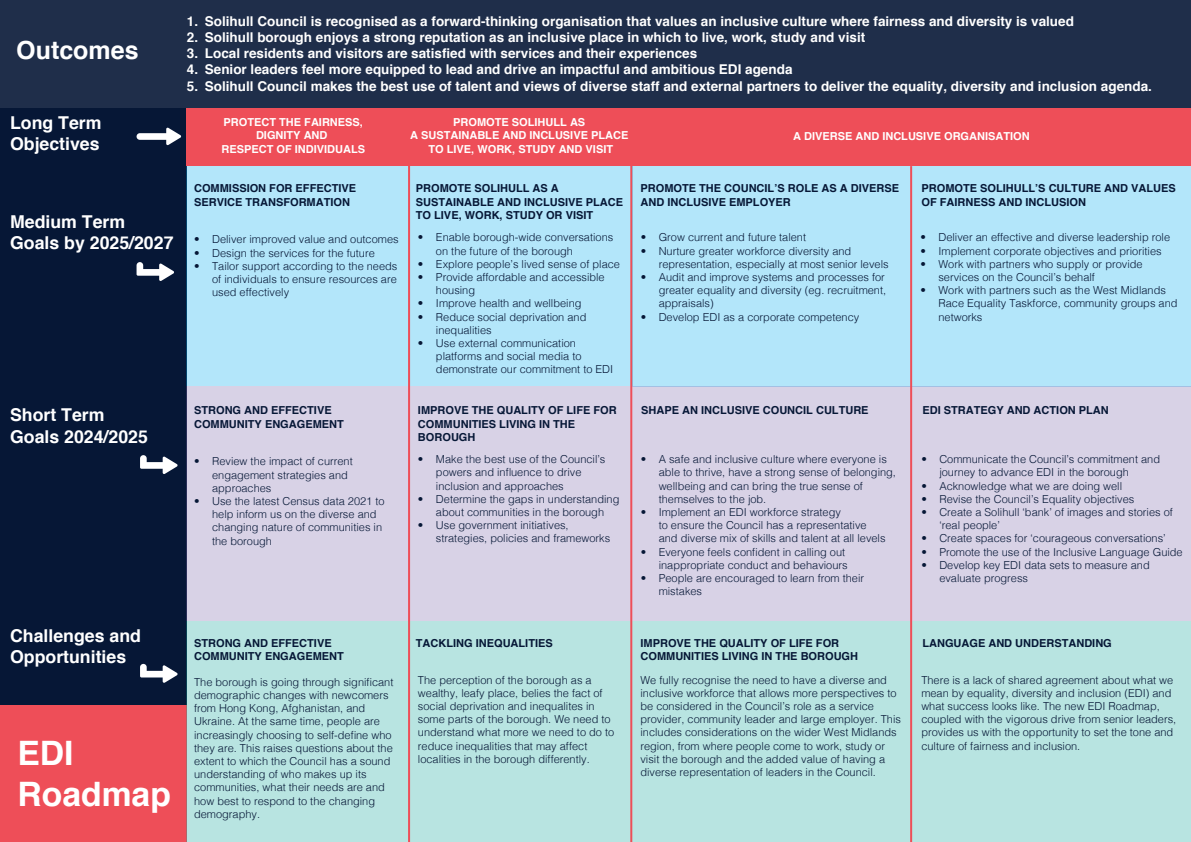
<style>
.page{position:relative;width:1191px;height:842px;background:#fff}
.page>*{position:absolute;margin:0;border:0;box-sizing:border-box;transform-origin:0 0}
.t1{font:700 33.6px/40.4px "Helvetica";color:#fff}
.t2{font:700 25px "Helvetica";color:#fff}
.t3{font:700 17.7px/21.2px "Helvetica";color:#fff}
.t4{font:700 13.5px "Helvetica";color:#fff}
.t5{font:300 11px/13.2px "Helvetica";color:#061736}
.t6{font:700 11px/13.2px "Helvetica";color:#061736}
.t7{font:700 11px/13.2px "Helvetica";color:#fff;text-align:center}
</style>
<div class="page">
<div style="left:0;top:108px;width:187px;height:734px;background:#061736"></div>
<div style="left:0;top:706px;width:187px;height:136px;background:#ee4e58"></div>
<div style="left:187px;top:128px;width:222px;height:258px;background:#b3e6fa"></div>
<div style="left:187px;top:386px;width:222px;height:235px;background:#d8d2e6"></div>
<div style="left:631px;top:129px;width:280px;height:257px;background:#b3e6fa"></div>
<div style="left:631px;top:387px;width:280px;height:234px;background:#d8d2e6"></div>
<div style="left:911px;top:166px;width:280px;height:220px;background:#b3e6fa"></div>
<div style="left:187px;top:621px;width:222px;height:221px;background:#b8e4e1"></div>
<div style="left:409px;top:621px;width:222px;height:221px;background:#b8e4e1"></div>
<div style="left:631px;top:621px;width:280px;height:221px;background:#b8e4e1"></div>
<div style="left:911px;top:621px;width:280px;height:221px;background:#b8e4e1"></div>
<div style="left:409px;top:386px;width:222px;height:235px;background:#d8d2e6"></div>
<div style="left:911px;top:386px;width:280px;height:235px;background:#d8d2e6"></div>
<div style="left:409px;top:128px;width:223px;height:258px;background:#b3e6fa"></div>
<div style="left:0;top:0;width:1191px;height:108px;background:#1f2e4a"></div>
<hr style="left:408px;top:128px;width:2px;height:714px;background:#ee4e58">
<hr style="left:630px;top:128px;width:2px;height:714px;background:#ee4e58">
<hr style="left:910px;top:166px;width:2px;height:676px;background:#ee4e58">
<svg style="left:140px;top:455px;width:38px;height:19px"></svg>
<svg style="left:137px;top:262px;width:37px;height:19px"></svg>
<svg style="left:140px;top:664px;width:38px;height:19px"></svg>
<svg style="left:137px;top:127px;width:44px;height:18px"></svg>
<div style="left:187px;top:108px;width:1004px;height:58px;background:#ee4e58"></div>
<h2 class="t2" style="left:16px;top:30px;width:124px">Outcomes</h2>
<h3 class="t3" style="left:10px;top:113px;width:93px">Long Term<br>Objectives</h3>
<h3 class="t3" style="left:10px;top:211px;width:165px">Medium Term<br>Goals by 2025/2027</h3>
<h3 class="t3" style="left:10px;top:405px;width:139px">Short Term<br>Goals 2024/2025</h3>
<h3 class="t3" style="left:10px;top:625px;width:132px">Challenges and<br>Opportunities</h3>
<h1 class="t1" style="left:18px;top:733px;width:155px">EDI<br>Roadmap</h1>
<p class="t4" style="left:187px;top:10px;width:888px">1. Solihull Council is recognised as a forward-thinking organisation that values an inclusive culture where fairness and diversity is valued</p>
<p class="t4" style="left:187px;top:26px;width:680px">2. Solihull borough enjoys a strong reputation as an inclusive place in which to live, work, study and visit</p>
<p class="t4" style="left:187px;top:43px;width:512px">3. Local residents and visitors are satisfied with services and their experiences</p>
<p class="t4" style="left:187px;top:59px;width:607px">4. Senior leaders feel more equipped to lead and drive an impactful and ambitious EDI agenda</p>
<p class="t4" style="left:187px;top:75px;width:966px">5. Solihull Council makes the best use of talent and views of diverse staff and external partners to deliver the equality, diversity and inclusion agenda.</p>
<p class="t7" style="left:221px;top:116px;width:145px">PROTECT THE FAIRNESS,<br>DIGNITY AND<br>RESPECT OF INDIVIDUALS</p>
<p class="t7" style="left:410px;top:116px;width:220px">PROMOTE SOLIHULL AS<br>A SUSTAINABLE AND INCLUSIVE PLACE<br>TO LIVE, WORK, STUDY AND VISIT</p>
<p class="t7" style="left:793px;top:129px;width:238px">A DIVERSE AND INCLUSIVE ORGANISATION</p>
<p class="t6" style="left:194px;top:182px;width:163px">COMMISSION FOR EFFECTIVE<br>SERVICE TRANSFORMATION</p>
<p class="t6" style="left:416px;top:182px;width:209px">PROMOTE SOLIHULL AS A<br>SUSTAINABLE AND INCLUSIVE PLACE<br>TO LIVE, WORK, STUDY OR VISIT</p>
<p class="t6" style="left:640px;top:182px;width:260px">PROMOTE THE COUNCIL’S ROLE AS A DIVERSE<br>AND INCLUSIVE EMPLOYER</p>
<p class="t6" style="left:921px;top:182px;width:256px">PROMOTE SOLIHULL’S CULTURE AND VALUES<br>OF FAIRNESS AND INCLUSION</p>
<p class="t5" style="left:194px;top:232px;width:206px">• Deliver improved value and outcomes</p>
<p class="t5" style="left:194px;top:245px;width:182px">• Design the services for the future</p>
<p class="t5" style="left:212px;top:259px;width:187px;text-align:justify;text-indent:-18px">• Tailor support according to the needs of individuals to ensure resources are used effectively</p>
<p class="t5" style="left:436px;top:230px;width:179px;text-indent:-18px">• Enable borough-wide conversations on the future of the borough</p>
<p class="t5" style="left:418px;top:256px;width:203px">• Explore people’s lived sense of place</p>
<p class="t5" style="left:436px;top:270px;width:170px;text-indent:-18px">• Provide affordable and accessible housing</p>
<p class="t5" style="left:418px;top:296px;width:165px">• Improve health and wellbeing</p>
<p class="t5" style="left:436px;top:309px;width:152px;text-indent:-18px">• Reduce social deprivation and inequalities</p>
<p class="t5" style="left:436px;top:336px;width:179px;text-indent:-18px">• Use external communication platforms and social media to demonstrate our commitment to EDI</p>
<p class="t5" style="left:640px;top:230px;width:167px">• Grow current and future talent</p>
<p class="t5" style="left:658px;top:243px;width:231px;text-indent:-18px">• Nurture greater workforce diversity and representation, especially at most senior levels</p>
<p class="t5" style="left:658px;top:270px;width:229px;text-align:justify;text-indent:-18px">• Audit and improve systems and processes for greater equality and diversity (eg. recruitment, appraisals)</p>
<p class="t5" style="left:640px;top:309px;width:220px">• Develop EDI as a corporate competency</p>
<p class="t5" style="left:920px;top:230px;width:251px">• Deliver an effective and diverse leadership role</p>
<p class="t5" style="left:920px;top:243px;width:243px">• Implement corporate objectives and priorities</p>
<p class="t5" style="left:938px;top:256px;width:206px;text-indent:-18px">• Work with partners who supply or provide services on the Council’s behalf</p>
<p class="t5" style="left:938px;top:283px;width:241px;text-indent:-18px">• Work with partners such as the West Midlands<br>Race Equality Taskforce, community groups and networks</p>
<p class="t6" style="left:194px;top:404px;width:151px">STRONG AND EFFECTIVE<br>COMMUNITY ENGAGEMENT</p>
<p class="t6" style="left:418px;top:404px;width:200px">IMPROVE THE QUALITY OF LIFE FOR<br>COMMUNITIES LIVING IN THE<br>BOROUGH</p>
<p class="t6" style="left:641px;top:404px;width:229px">SHAPE AN INCLUSIVE COUNCIL CULTURE</p>
<p class="t6" style="left:922px;top:404px;width:188px">EDI STRATEGY AND ACTION PLAN</p>
<p class="t5" style="left:212px;top:454px;width:142px;text-indent:-18px">• Review the impact of current engagement strategies and approaches</p>
<p class="t5" style="left:212px;top:494px;width:174px;text-indent:-18px">• Use the latest Census data 2021 to help inform us on the diverse and changing nature of communities in the borough</p>
<p class="t5" style="left:436px;top:452px;width:171px;text-indent:-18px">• Make the best use of the Council’s powers and influence to drive inclusion and approaches</p>
<p class="t5" style="left:418px;top:492px;width:203px;text-align:center">• Determine the gaps in understanding about communities in the borough</p>
<p class="t5" style="left:436px;top:518px;width:176px;text-indent:-18px">• Use government initiatives, strategies, policies and frameworks</p>
<p class="t5" style="left:658px;top:452px;width:239px;text-indent:-18px">• A safe and inclusive culture where everyone is able to thrive, have a strong sense of belonging, wellbeing and can bring the true sense of themselves to the job.</p>
<p class="t5" style="left:658px;top:505px;width:228px;text-indent:-18px">• Implement an EDI workforce strategy<br>to ensure the Council has a representative and diverse mix of skills and talent at all levels</p>
<p class="t5" style="left:640px;top:544px;width:208px;text-align:right">• Everyone feels confident in calling out inappropriate conduct and behaviours</p>
<p class="t5" style="left:658px;top:571px;width:207px;text-indent:-18px">• People are encouraged to learn from their mistakes</p>
<p class="t5" style="left:939px;top:452px;width:222px;text-indent:-18px">• Communicate the Council’s commitment and journey to advance EDI in the borough</p>
<p class="t5" style="left:921px;top:478px;width:202px">• Acknowledge what we are doing well</p>
<p class="t5" style="left:921px;top:492px;width:215px">• Revise the Council’s Equality objectives</p>
<p class="t5" style="left:939px;top:505px;width:235px;text-indent:-18px">• Create a Solihull ‘bank’ of images and stories of ‘real people’</p>
<p class="t5" style="left:921px;top:531px;width:246px">• Create spaces for ‘courageous conversations’</p>
<p class="t5" style="left:921px;top:544px;width:263px">• Promote the use of the Inclusive Language Guide</p>
<p class="t5" style="left:939px;top:558px;width:212px;text-indent:-18px">• Develop key EDI data sets to measure and evaluate progress</p>
<p class="t6" style="left:194px;top:637px;width:151px">STRONG AND EFFECTIVE<br>COMMUNITY ENGAGEMENT</p>
<p class="t6" style="left:416px;top:637px;width:138px">TACKLING INEQUALITIES</p>
<p class="t6" style="left:922px;top:637px;width:191px">LANGUAGE AND UNDERSTANDING</p>
<p class="t6" style="left:640px;top:637px;width:219px">IMPROVE THE QUALITY OF LIFE FOR<br>COMMUNITIES LIVING IN THE BOROUGH</p>
<p class="t5" style="left:194px;top:674px;width:201px">The borough is going through significant demographic changes with newcomers from Hong Kong, Afghanistan, and Ukraine. At the same time, people are increasingly choosing to self-define who they are. This raises questions about the extent to which the Council has a sound understanding of who makes up its communities, what their needs are and how best to respond to the changing demography.</p>
<p class="t5" style="left:418px;top:672px;width:198px">The perception of the borough as a wealthy, leafy place, belies the fact of social deprivation and inequalites in some parts of the borough. We need to understand what more we need to do to reduce inequalities that may affect localities in the borough differently.</p>
<p class="t5" style="left:640px;top:672px;width:262px">We fully recognise the need to have a diverse and inclusive workforce that allows more perspectives to be considered in the Council’s role as a service provider, community leader and large employer. This includes considerations on the wider West Midlands region, from where people come to work, study or visit the borough and the added value of having a diverse representation of leaders in the Council.</p>
<p class="t5" style="left:921px;top:672px;width:256px">There is a lack of shared agreement about what we mean by equality, diversity and inclusion (EDI) and what success looks like. The new EDI Roadmap, coupled with the vigorous drive from senior leaders, provides us with the opportunity to set the tone and culture of fairness and inclusion.</p>
</div>
